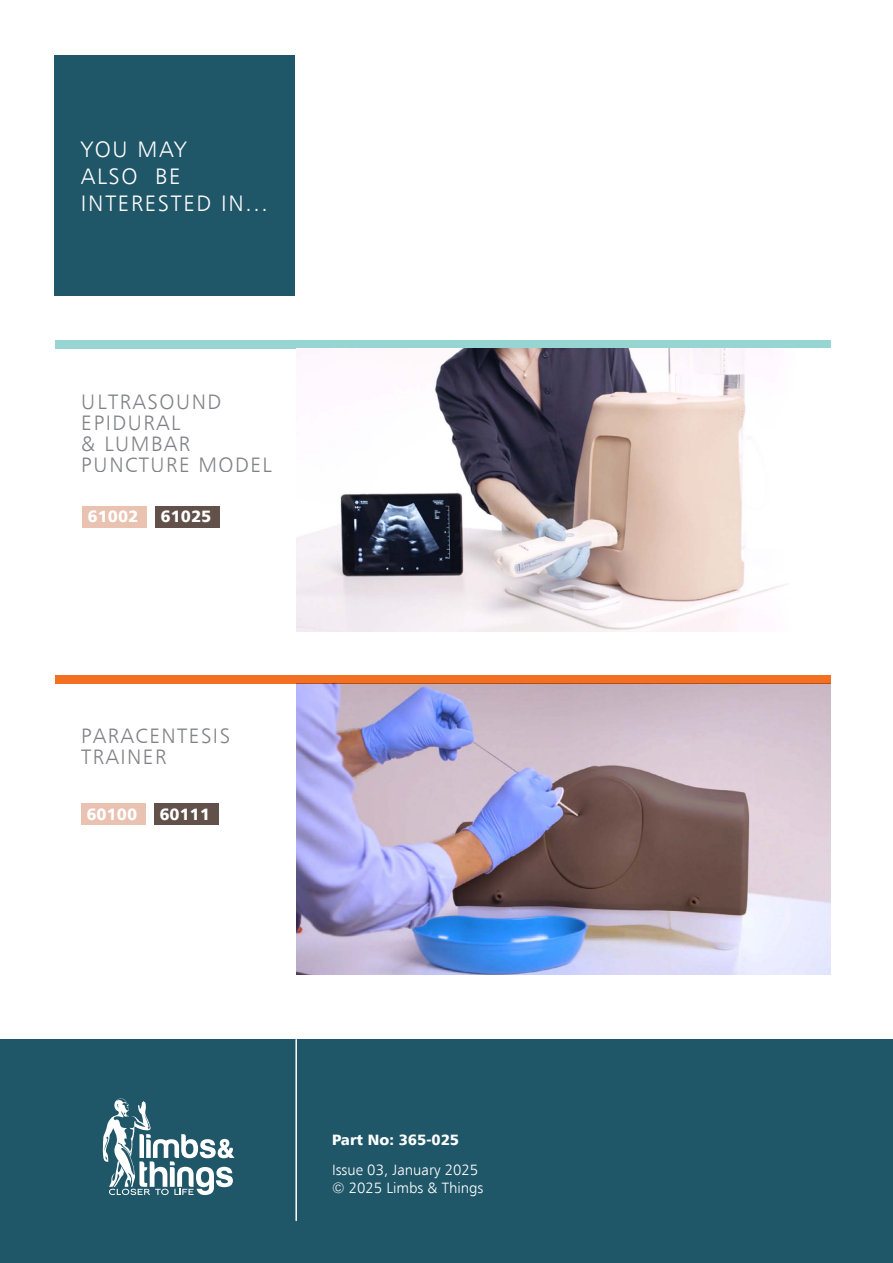
<style>
.page{position:relative;width:893px;height:1263px;background:#fff}
.page>*{position:absolute;margin:0;border:0;box-sizing:border-box;transform-origin:0 0}
.t1{font:300 22.5px/27px "Humanist 777 BT";letter-spacing:.075em;color:#fff}
.t2{font:300 21px/21px "Humanist 777 BT";letter-spacing:.07em;color:#808285}
.t3{font:900 16.5px "Humanist 777 BT";color:#fff}
.t4{font:300 15px/18px "Humanist 777 BT";color:#fff}
.t5{font:900 15px "Humanist 777 BT";color:#fff}
</style>
<div class="page">
<div style="left:0;top:1040px;width:893px;height:223px;background:#1f5668"></div>
<svg style="left:103px;top:1098px;width:132px;height:97px"></svg>
<hr style="left:295px;top:1040px;width:2px;height:180px;background:#fff">
<div style="left:54px;top:55px;width:241px;height:241px;background:#1f5668"></div>
<div style="left:55px;top:675px;width:776px;height:8px;background:#f36f21"></div>
<div style="left:55px;top:341px;width:776px;height:8px;background:#96d5d2"></div>
<img style="left:296px;top:349px;width:491px;height:282px">
<img style="left:296px;top:683px;width:535px;height:292px">
<div style="left:81px;top:803px;width:65px;height:22px;background:#e9c2b1"></div>
<div style="left:82px;top:506px;width:65px;height:22px;background:#e9c2b1"></div>
<div style="left:154px;top:803px;width:65px;height:22px;background:#61514a"></div>
<div style="left:155px;top:506px;width:65px;height:22px;background:#61514a"></div>
<p class="t1" style="left:81px;top:135px;width:188px">YOU MAY<br>ALSO BE<br>INTERESTED IN...</p>
<p class="t2" style="left:82px;top:390px;width:191px">ULTRASOUND<br>EPIDURAL<br>&amp; LUMBAR<br>PUNCTURE MODEL</p>
<p class="t3" style="left:88px;top:506px;width:52px">61002</p>
<p class="t3" style="left:161px;top:506px;width:52px">61025</p>
<p class="t2" style="left:81px;top:725px;width:151px">PARACENTESIS<br>TRAINER</p>
<p class="t3" style="left:86px;top:803px;width:52px">60100</p>
<p class="t3" style="left:159px;top:803px;width:52px">60111</p>
<p class="t5" style="left:332px;top:1130px;width:129px">Part No: 365-025</p>
<p class="t4" style="left:332px;top:1161px;width:153px">Issue 03, January 2025 © 2025 Limbs &amp; Things</p>
</div>
